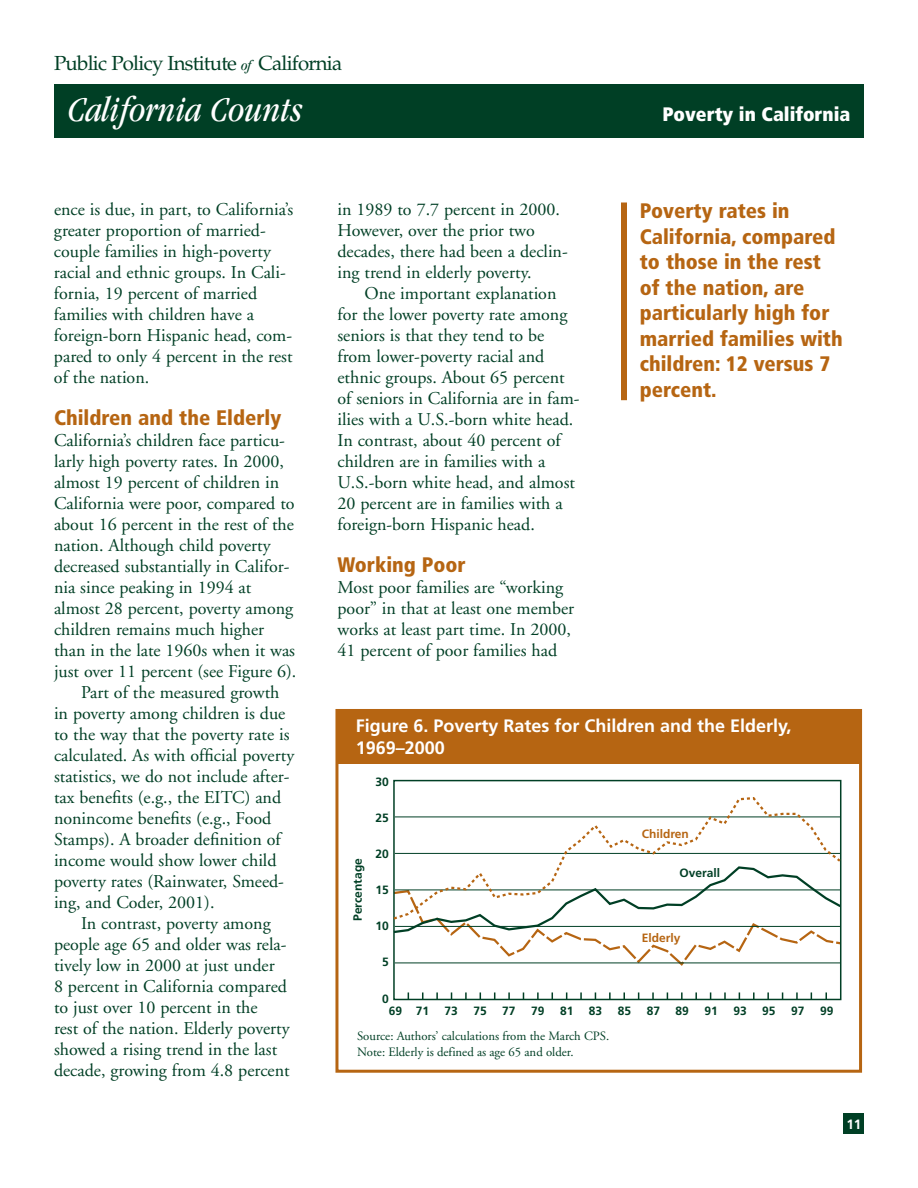
<style>
.page{position:relative;width:918px;height:1188px;background:#fff}
.page>*{position:absolute;margin:0;border:0;box-sizing:border-box;transform-origin:0 0}
.t1{font:italic condensed 36px "Garamond";color:#fff}
.t2{font:900 condensed 21px/25.5px "Frutiger";color:#b66512}
.t3{font:20.4px "Palatino";letter-spacing:-.035em;color:#003f25}
.t4{font:900 condensed 19.5px "Frutiger";color:#fff}
.t5{font:18px/21px "Adobe Garamond";color:#003f25}
.t6{font:700 18px/21.8px "Frutiger";color:#fff}
.t7{font:700 13.5px "Frutiger";color:#fff}
.t8{font:12.75px/16.5px "Adobe Garamond";color:#003f25}
.t9{font:700 12px "Frutiger";color:#003f25}
.t10{font:700 12px "Frutiger";color:#b66512}
.s1{font-family:"Garamond";font-style:italic;font-stretch:condensed;font-size:14.4px}
</style>
<div class="page">
<div style="left:54px;top:84px;width:810px;height:54px;background:#003f25"></div>
<div style="left:844px;top:1114px;width:20px;height:20px;background:#003f25"></div>
<div style="left:621px;top:202px;width:6px;height:198px;background:#b66512"></div>
<svg style="left:396px;top:921px;width:446px;height:47px"></svg>
<hr style="left:395px;top:926px;width:445px;height:1px;background:#003f25">
<hr style="left:395px;top:963px;width:445px;height:1px;background:#003f25">
<div style="left:335px;top:709px;width:527px;height:364px;border:3px solid #b66512"></div>
<div style="left:337px;top:709px;width:524px;height:55px;background:#b66512"></div>
<div style="left:393px;top:780px;width:448px;height:220px;border:2px solid #003f25"></div>
<svg style="left:393px;top:796px;width:449px;height:125px"></svg>
<p class="t3" style="left:54px;top:55px;width:290px">Public Policy Institute <span class="s1">of</span> California</p>
<h1 class="t1" style="left:68px;top:96px;width:236px">California Counts</h1>
<p class="t4" style="left:663px;top:107px;width:189px">Poverty in California</p>
<p class="t5" style="left:54px;top:201px;width:241px">ence is due, in part, to California’s greater proportion of married&shy;couple families in high-poverty racial and ethnic groups. In Cali&shy;fornia, 19 percent of married families with children have a foreign-born Hispanic head, com&shy;pared to only 4 percent in the rest of the nation.</p>
<p class="t2" style="left:54px;top:407px;width:229px">Children and the Elderly</p>
<p class="t5" style="left:54px;top:432px;width:233px">California’s children face particu-</p>
<p class="t5" style="left:54px;top:453px;width:231px">larly high poverty rates. In 2000,</p>
<p class="t5" style="left:54px;top:474px;width:227px">almost 19 percent of children in</p>
<p class="t5" style="left:54px;top:495px;width:242px">California were poor, compared to</p>
<p class="t5" style="left:54px;top:516px;width:241px">about 16 percent in the rest of the</p>
<p class="t5" style="left:54px;top:537px;width:218px">nation. Although child poverty</p>
<p class="t5" style="left:54px;top:558px;width:237px">decreased substantially in Califor-</p>
<p class="t5" style="left:54px;top:579px;width:199px">nia since peaking in 1994 at</p>
<p class="t5" style="left:54px;top:600px;width:241px">almost 28 percent, poverty among</p>
<p class="t5" style="left:54px;top:621px;width:212px">children remains much higher</p>
<p class="t5" style="left:54px;top:642px;width:243px">than in the late 1960s when it was</p>
<p class="t5" style="left:54px;top:663px;width:244px">just over 11 percent (see Figure 6).</p>
<p class="t5" style="left:81px;top:684px;width:200px">Part of the measured growth</p>
<p class="t5" style="left:54px;top:705px;width:233px">in poverty among children is due</p>
<p class="t5" style="left:54px;top:726px;width:237px">to the way that the poverty rate is</p>
<p class="t5" style="left:54px;top:747px;width:242px">calculated. As with official poverty</p>
<p class="t5" style="left:54px;top:768px;width:237px">statistics, we do not include after-</p>
<p class="t5" style="left:54px;top:789px;width:229px">tax benefits (e.g., the EITC) and</p>
<p class="t5" style="left:54px;top:810px;width:219px">nonincome benefits (e.g., Food</p>
<p class="t5" style="left:54px;top:831px;width:228px">Stamps). A broader definition of</p>
<p class="t5" style="left:54px;top:852px;width:224px">income would show lower child</p>
<p class="t5" style="left:54px;top:873px;width:232px">poverty rates (Rainwater, Smeed-</p>
<p class="t5" style="left:54px;top:894px;width:162px">ing, and Coder, 2001).</p>
<p class="t5" style="left:81px;top:915px;width:191px">In contrast, poverty among</p>
<p class="t5" style="left:54px;top:936px;width:234px">people age 65 and older was rela-</p>
<p class="t5" style="left:54px;top:957px;width:222px">tively low in 2000 at just under</p>
<p class="t5" style="left:54px;top:978px;width:235px">8 percent in California compared</p>
<p class="t5" style="left:54px;top:999px;width:205px">to just over 10 percent in the</p>
<p class="t5" style="left:54px;top:1020px;width:237px">rest of the nation. Elderly poverty</p>
<p class="t5" style="left:54px;top:1041px;width:225px">showed a rising trend in the last</p>
<p class="t5" style="left:54px;top:1062px;width:237px">decade, growing from 4.8 percent</p>
<p class="t5" style="left:338px;top:201px;width:232px">in 1989 to 7.7 percent in 2000.<br>However, over the prior two decades, there had been a declin&shy;ing trend in elderly poverty.</p>
<p class="t5" style="left:338px;top:285px;width:244px;text-indent:27px">One important explanation for the lower poverty rate among seniors is that they tend to be from lower-poverty racial and ethnic groups. About 65 percent of seniors in California are in fam&shy;ilies with a U.S.-born white head.<br>In contrast, about 40 percent of children are in families with a<br>U.S.-born white head, and almost<br>20 percent are in families with a foreign-born Hispanic head.</p>
<p class="t2" style="left:338px;top:554px;width:130px">Working Poor</p>
<p class="t5" style="left:337px;top:579px;width:238px">Most poor families are “working poor” in that at least one member works at least part time. In 2000,<br>41 percent of poor families had</p>
<p class="t2" style="left:640px;top:200px;width:204px">Poverty rates in<br>California, compared to those in the rest of the nation, are particularly high for married families with children: 12 versus 7 percent.</p>
<p class="t6" style="left:356px;top:716px;width:437px">Figure 6. Poverty Rates for Children and the Elderly,<br>1969–2000</p>
<p class="t9" style="left:353px;top:921px;width:64px;rotate:-90deg">Percentage</p>
<p class="t9" style="left:375px;top:777px;width:15px">30</p>
<p class="t9" style="left:375px;top:813px;width:15px">25</p>
<p class="t9" style="left:375px;top:849px;width:15px">20</p>
<p class="t9" style="left:375px;top:885px;width:15px">15</p>
<p class="t9" style="left:375px;top:921px;width:15px">10</p>
<p class="t9" style="left:382px;top:957px;width:8px">5</p>
<p class="t9" style="left:382px;top:994px;width:8px">0</p>
<p class="t10" style="left:642px;top:829px;width:49px">Children</p>
<p class="t9" style="left:680px;top:868px;width:42px">Overall</p>
<p class="t10" style="left:642px;top:933px;width:40px">Elderly</p>
<p class="t9" style="left:389px;top:1006px;width:42px">69 71</p>
<p class="t9" style="left:445px;top:1006px;width:15px">73</p>
<p class="t9" style="left:473px;top:1006px;width:15px">75</p>
<p class="t9" style="left:502px;top:1006px;width:15px">77</p>
<p class="t9" style="left:531px;top:1006px;width:15px">79</p>
<p class="t9" style="left:560px;top:1006px;width:15px">81</p>
<p class="t9" style="left:589px;top:1006px;width:15px">83</p>
<p class="t9" style="left:618px;top:1006px;width:15px">85</p>
<p class="t9" style="left:647px;top:1006px;width:15px">87</p>
<p class="t9" style="left:676px;top:1006px;width:15px">89</p>
<p class="t9" style="left:704px;top:1006px;width:15px">91</p>
<p class="t9" style="left:733px;top:1006px;width:15px">93</p>
<p class="t9" style="left:762px;top:1006px;width:15px">95</p>
<p class="t9" style="left:791px;top:1006px;width:15px">97</p>
<p class="t9" style="left:820px;top:1006px;width:15px">99</p>
<p class="t8" style="left:357px;top:1029px;width:254px">Source: Authors’ calculations from the March CPS.<br>Note: Elderly is defined as age 65 and older.</p>
<p class="t7" style="left:846px;top:1119px;width:17px">11</p>
</div>
